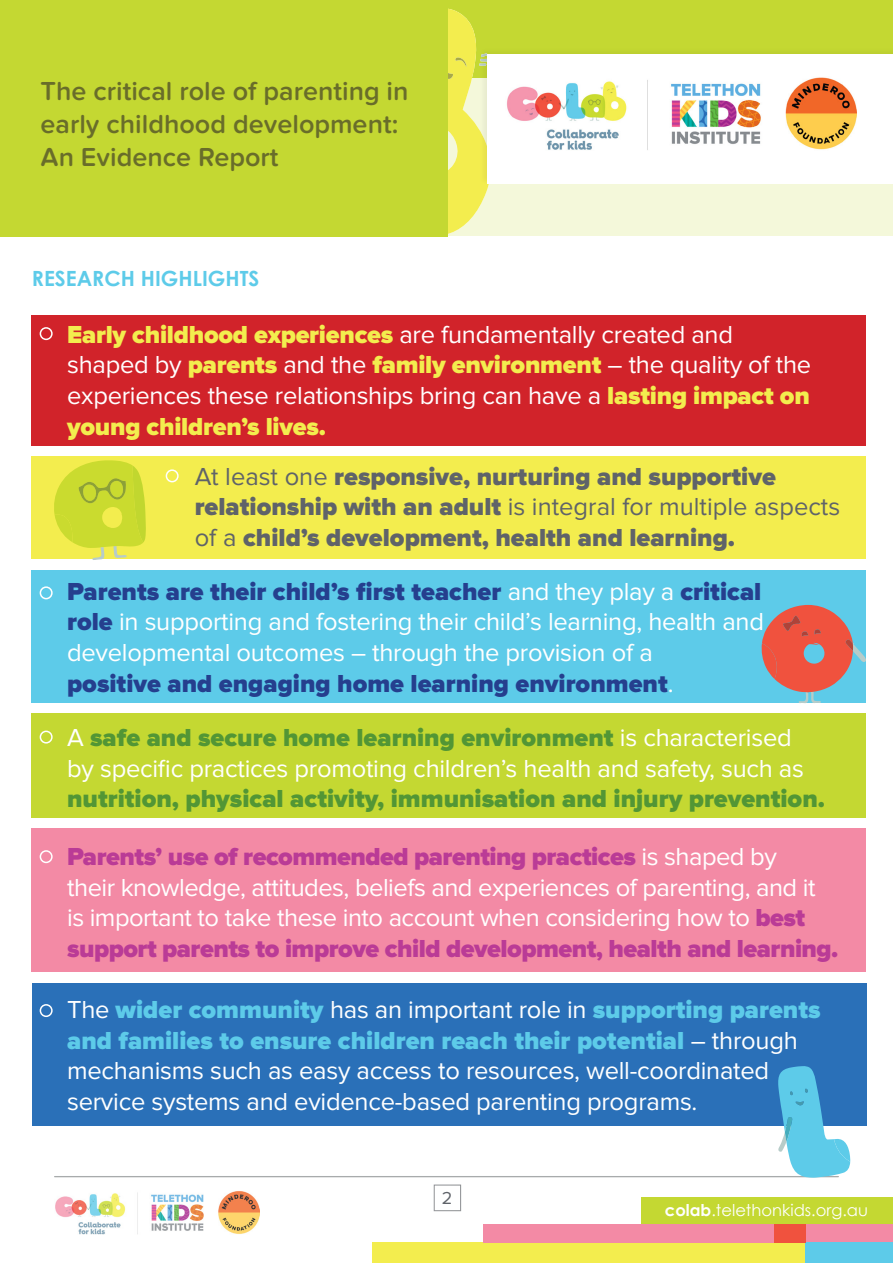
<style>
.page{position:relative;width:893px;height:1263px;background:#fff}
.page>*{position:absolute;margin:0;border:0;box-sizing:border-box;transform-origin:0 0}
.t1{font:600 27px/33px "Proxima Nova Soft";color:#696d2a}
.t2{font:25.5px/30.6px "Proxima Nova";letter-spacing:-.01em;color:#fff}
.t3{font:900 25.5px/30.6px "Proxima Nova";color:#529635}
.t4{font:900 25.5px "Proxima Nova";color:#5f6369}
.t5{font:25.5px "Proxima Nova";color:#5f6369}
.t6{font:900 25.5px "Proxima Nova";color:#253f8e}
.t7{font:700 21px "Century Gothic";color:#5dcbe9}
.t8{font:18px "Proxima Nova Soft";color:#5f6369}
.t9{font:16.35px "Century Gothic";color:#fff}
.s1{font-weight:900;color:#f3ed4e}
.s2{font-weight:400}
.s3{font-weight:900}
.s4{font-weight:900;color:#253f8e}
.s5{font-weight:400;color:#fff}
.s6{font-weight:900;color:#ba3b96}
.s7{font-weight:900;color:#5dcbe9}
.s8{font-weight:700}
</style>
<div class="page">
<hr style="left:55px;top:1176px;width:783px;height:1px;background:#a8abac">
<div style="left:434px;top:1184px;width:27px;height:27px;border:1px solid #fff"></div>
<div style="left:372px;top:1243px;width:521px;height:20px;background:#f3ed4e"></div>
<div style="left:483px;top:1224px;width:410px;height:19px;background:#f38aa5"></div>
<div style="left:806px;top:1243px;width:87px;height:20px;background:#5dcbe9"></div>
<div style="left:774px;top:1224px;width:32px;height:19px;background:#f0523e"></div>
<div style="left:642px;top:1197px;width:251px;height:27px;background:#c4d832"></div>
<div style="left:31px;top:828px;width:834px;height:144px;background:#f38aa5"></div>
<div style="left:32px;top:983px;width:834px;height:143px;background:#2a70b8"></div>
<div style="left:32px;top:714px;width:834px;height:104px;background:#c4d832"></div>
<div style="left:32px;top:570px;width:834px;height:133px;background:#5dcbe9"></div>
<div style="left:32px;top:457px;width:834px;height:102px;background:#f3ed4e"></div>
<div style="left:32px;top:315px;width:834px;height:130px;background:#d1232a"></div>
<svg style="left:761px;top:605px;width:105px;height:98px"></svg>
<div style="left:40px;top:327px;width:13px;height:13px;border:2px solid #fff;border-radius:50%"></div>
<div style="left:166px;top:469px;width:13px;height:13px;border:2px solid #fff;border-radius:50%"></div>
<div style="left:40px;top:586px;width:13px;height:13px;border:2px solid #fff;border-radius:50%"></div>
<div style="left:40px;top:730px;width:13px;height:13px;border:2px solid #fff;border-radius:50%"></div>
<div style="left:40px;top:850px;width:13px;height:13px;border:2px solid #fff;border-radius:50%"></div>
<div style="left:40px;top:1004px;width:13px;height:13px;border:2px solid #fff;border-radius:50%"></div>
<svg style="left:777px;top:1066px;width:74px;height:112px"></svg>
<svg style="left:54px;top:460px;width:92px;height:100px"></svg>
<svg style="left:498px;top:0;width:395px;height:236px;background:#dce888"></svg>
<svg style="left:366px;top:0;width:132px;height:237px;background:#eaeb68"></svg>
<div style="left:0;top:0;width:448px;height:236px;background:#c4d832"></div>
<div style="left:479px;top:47px;width:414px;height:139px;background:#231f20;opacity:.06"></div>
<div style="left:487px;top:54px;width:406px;height:129px;background:#fff"></div>
<img style="left:507px;top:77px;width:349px;height:73px">
<svg style="left:55px;top:1191px;width:205px;height:44px"></svg>
<p class="t1" style="left:41px;top:75px;width:369px">The critical role of parenting in early childhood development:<br>An Evidence Report</p>
<p class="t7" style="left:32px;top:263px;width:229px">RESEARCH HIGHLIGHTS</p>
<p class="t2" style="left:67px;top:319px;width:746px"><span class="s1">Early childhood experiences</span> are fundamentally created and shaped by <span class="s1">parents</span> and the <span class="s1">family environment</span> – the quality of the experiences these relationships bring can have a <span class="s1">lasting impact on young children’s lives.</span></p>
<p class="t4" style="left:195px;top:461px;width:583px"><span class="s2">At least one</span> responsive, nurturing and supportive</p>
<p class="t5" style="left:195px;top:492px;width:647px"><span class="s3">relationship with an adult</span> is integral for multiple aspects</p>
<p class="t4" style="left:195px;top:523px;width:542px"><span class="s2">of a</span> child’s development, health and learning.</p>
<p class="t2" style="left:67px;top:576px;width:698px;text-align:justify"><span class="s4">Parents are their child’s first teacher</span> and they play a <span class="s4">critical role</span> in supporting and fostering their child’s learning, health and developmental outcomes – through the provision of a</p>
<p class="t6" style="left:67px;top:668px;width:608px">positive and engaging home learning environment<span class="s5">.</span></p>
<p class="t3" style="left:67px;top:723px;width:759px"><span class="s5">A</span> safe and secure home learning environment <span class="s5">is characterised by specific practices promoting children’s health and safety, such as </span>nutrition, physical activity, immunisation and injury prevention.</p>
<p class="t2" style="left:67px;top:842px;width:773px"><span class="s6">Parents’ use of recommended parenting practices</span> is shaped by<br>their knowledge, attitudes, beliefs and experiences of parenting, and it is important to take these into account when considering how to <span class="s6">best support parents to improve child development, health and learning.</span></p>
<p class="t2" style="left:67px;top:995px;width:755px">The <span class="s7">wider community</span> has an important role in <span class="s7">supporting parents and families to ensure children reach their potential</span> – through mechanisms such as easy access to resources, well-coordinated service systems and evidence-based parenting programs.</p>
<p class="t8" style="left:442px;top:1187px;width:12px">2</p>
<p class="t9" style="left:665px;top:1199px;width:205px"><span class="s8">colab</span>.telethonkids.org.au</p>
</div>
